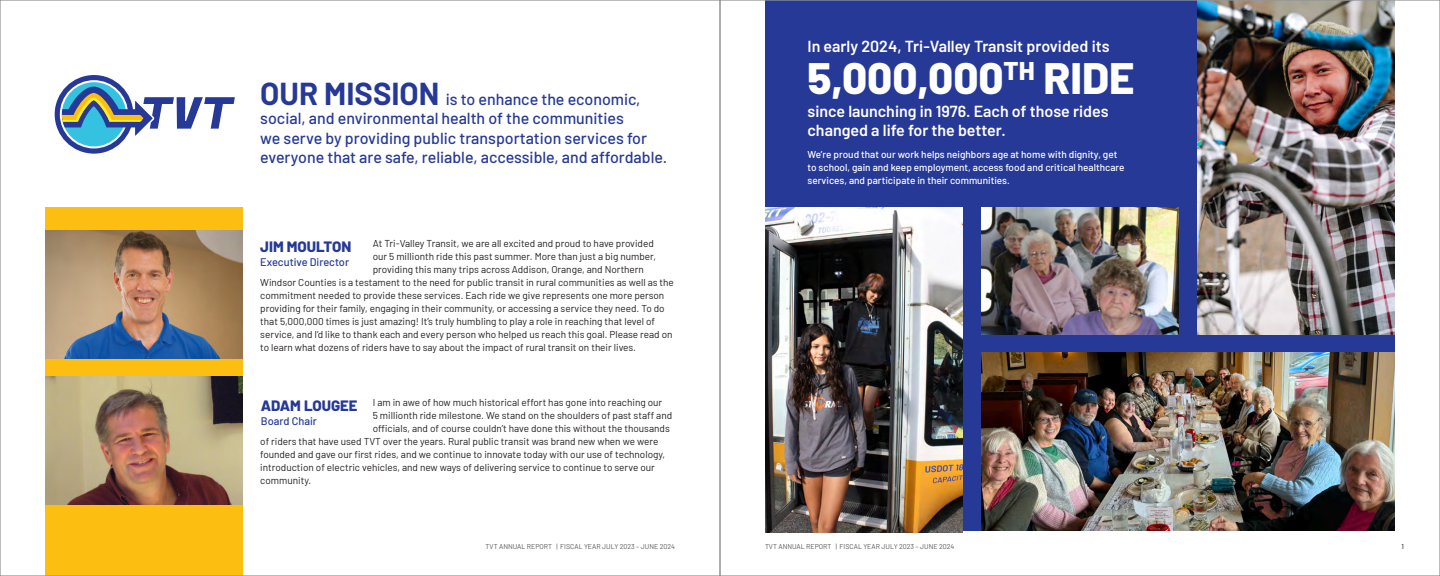
<style>
.page{position:relative;width:1440px;height:576px;background:#fff}
.page>*{position:absolute;margin:0;border:0;box-sizing:border-box;transform-origin:0 0}
.t1{font:800 44px "Barlow";color:#fff}
.t2{font:500 16px/19.2px "Barlow";color:#263996}
.t3{font:600 16px/19.2px "Barlow";color:#fff}
.t4{font:800 15px "Barlow";color:#263996}
.t5{font:500 11px "Barlow";color:#263996}
.Paragraph{font:10px "Barlow";color:#231f20}
.t6{font:500 10px/13px "Barlow";color:#fff}
.t7{font:7px "Barlow";color:#57585a}
.t8{font:600 7px "Barlow";color:#57585a}
.s1{font-weight:700;font-size:31px}
</style>
<div class="page">
<div style="left:45px;top:208px;width:198px;height:368px;background:#fdbe12"></div>
<img style="left:45px;top:377px;width:198px;height:127px">
<img style="left:45px;top:230px;width:198px;height:129px">
<div style="left:765px;top:0;width:630px;height:531px;background:#263996"></div>
<img style="left:981px;top:353px;width:414px;height:178px">
<img style="left:1197px;top:2px;width:198px;height:333px">
<img style="left:981px;top:208px;width:198px;height:127px">
<img style="left:765px;top:208px;width:198px;height:324px">
<svg style="left:55px;top:75px;width:180px;height:79px"></svg>
<p class="t2" style="left:260px;top:89px;width:408px"><span class="s1">OUR MISSION</span> is to enhance the economic, social, and environmental health of the communities<br>we serve by providing public transportation services for everyone that are safe, reliable, accessible, and affordable.</p>
<p class="Paragraph" style="left:373px;top:237px;width:283px">At Tri-Valley Transit, we are all excited and proud to have provided</p>
<p class="Paragraph" style="left:373px;top:250px;width:285px">our 5 millionth ride this past summer. More than just a big number,</p>
<p class="Paragraph" style="left:373px;top:263px;width:273px">providing this many trips across Addison, Orange, and Northern</p>
<p class="Paragraph" style="left:260px;top:276px;width:415px">Windsor Counties is a testament to the need for public transit in rural communities as well as the</p>
<p class="Paragraph" style="left:260px;top:289px;width:406px">commitment needed to provide these services. Each ride we give represents one more person</p>
<p class="Paragraph" style="left:260px;top:302px;width:406px">providing for their family, engaging in their community, or accessing a service they need. To do</p>
<p class="Paragraph" style="left:260px;top:315px;width:396px">that 5,000,000 times is just amazing! It’s truly humbling to play a role in reaching that level of</p>
<p class="Paragraph" style="left:260px;top:328px;width:414px">service, and I’d like to thank each and every person who helped us reach this goal. Please read on</p>
<p class="Paragraph" style="left:260px;top:341px;width:377px">to learn what dozens of riders have to say about the impact of rural transit on their lives.</p>
<p class="t4" style="left:260px;top:236px;width:93px">JIM MOULTON</p>
<p class="t5" style="left:260px;top:254px;width:90px">Executive Director</p>
<p class="Paragraph" style="left:373px;top:396px;width:291px">I am in awe of how much historical effort has gone into reaching our</p>
<p class="Paragraph" style="left:373px;top:409px;width:301px">5 millionth ride milestone. We stand on the shoulders of past staff and</p>
<p class="Paragraph" style="left:373px;top:422px;width:299px">officials, and of course couldn’t have done this without the thousands</p>
<p class="Paragraph" style="left:260px;top:435px;width:400px">of riders that have used TVT over the years. Rural public transit was brand new when we were</p>
<p class="Paragraph" style="left:260px;top:448px;width:406px">founded and gave our first rides, and we continue to innovate today with our use of technology,</p>
<p class="Paragraph" style="left:260px;top:461px;width:396px">introduction of electric vehicles, and new ways of delivering service to continue to serve our</p>
<p class="Paragraph" style="left:260px;top:474px;width:53px">community.</p>
<p class="t4" style="left:261px;top:395px;width:98px">ADAM LOUGEE</p>
<p class="t5" style="left:261px;top:413px;width:58px">Board Chair</p>
<p class="t3" style="left:807px;top:36px;width:304px">In early 2024, Tri-Valley Transit provided its</p>
<p class="t1" style="left:807px;top:46px;width:329px">5,000,000<sup>TH</sup> RIDE</p>
<p class="t3" style="left:807px;top:100px;width:303px">since launching in 1976. Each of those rides changed a life for the better.</p>
<p class="t6" style="left:807px;top:147px;width:319px">We’re proud that our work helps neighbors age at home with dignity, get to school, gain and keep employment, access food and critical healthcare services, and participate in their communities.</p>
<p class="t7" style="left:486px;top:541px;width:191px">TVT ANNUAL REPORT | FISCAL YEAR JULY 2023 – JUNE 2024</p>
<p class="t7" style="left:765px;top:541px;width:191px">TVT ANNUAL REPORT | FISCAL YEAR JULY 2023 – JUNE 2024</p>
<p class="t8" style="left:1402px;top:541px;width:4px">1</p>
</div>
